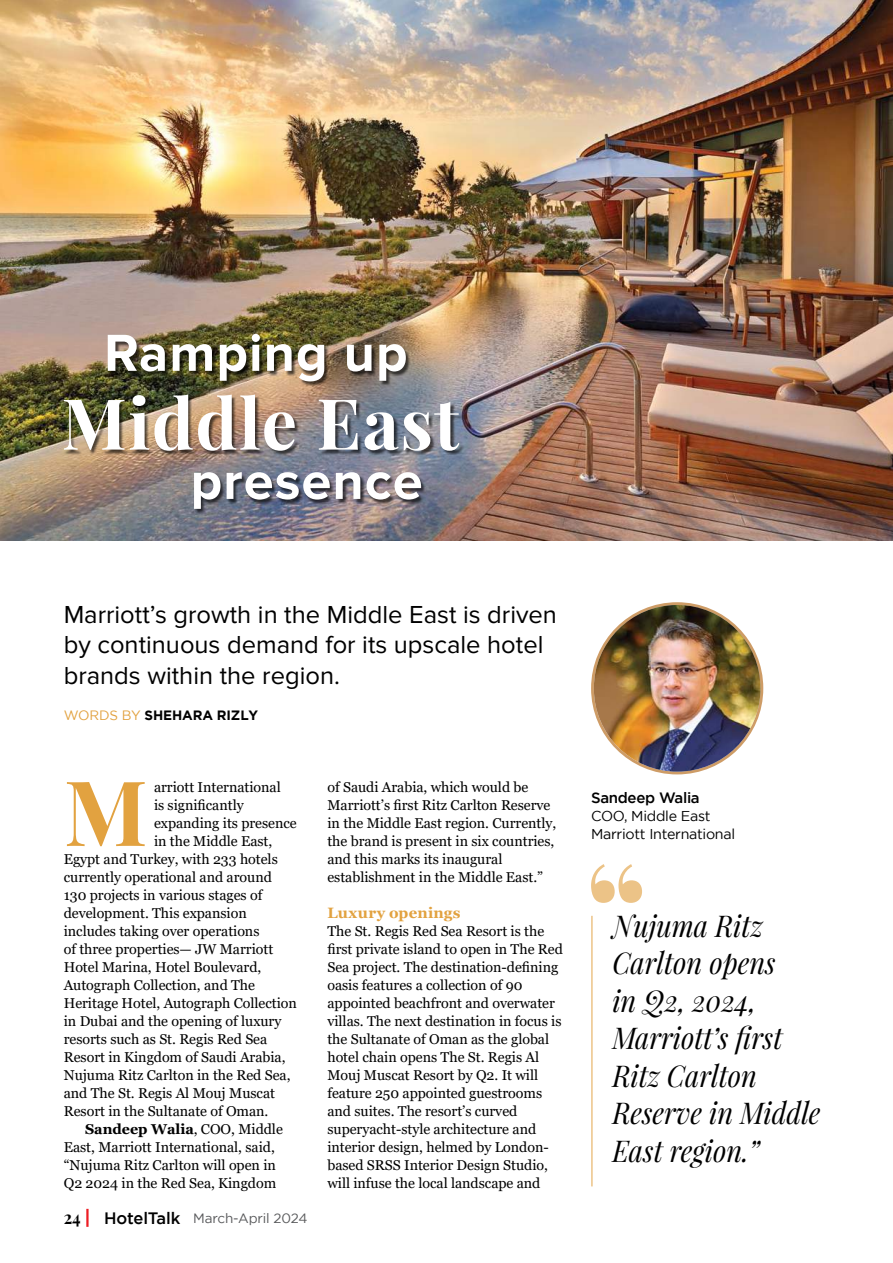
<style>
.page{position:relative;width:893px;height:1263px;background:#fff}
.page>*{position:absolute;margin:0;border:0;box-sizing:border-box;transform-origin:0 0}
.t1{font:700 90.45px "Playfair Display";color:#e2a240}
.t2{font:700 70.5px "Playfair Display";letter-spacing:.02em;color:#fff}
.t3{font:700 54px "Proxima Nova";letter-spacing:.02em;color:#fff}
.t4{font:italic 30px/37.5px "Playfair Display";color:#000;scale:.91 1}
.t5{font:25.5px/30.8px "Proxima Nova";color:#000}
.t6{font:700 18px "Playfair Display";color:#000;scale:.9 1}
.t7{font:700 15px "Georgia";letter-spacing:.02em;color:#e2a240}
.t8{font:500 15px "Gotham";letter-spacing:-.02em;color:#000}
.t9{font:14.25px/18px "Georgia";letter-spacing:-.005em;color:#000}
.t10{font:14.25px/18px "Gotham";letter-spacing:-.02em;color:#000}
.t11{font:700 14.25px "Georgia";letter-spacing:-.005em;color:#000}
.t12{font:13.5px "Gotham";letter-spacing:-.01em;color:#58595b}
.t13{font:700 13.5px "Gotham";letter-spacing:-.01em;color:#000}
.s1{font-weight:400;color:#e2a240}
.s2{font-weight:400}
.s3{font-weight:500;font-size:16.5px;color:#000}
</style>
<div class="page">
<img style="left:0;top:0;width:893px;height:540px">
<div style="left:195px;top:473px;width:231px;height:41px;background:#000;opacity:.65"></div>
<div style="left:108px;top:335px;width:303px;height:52px;background:#000;opacity:.65"></div>
<svg style="left:591px;top:864px;width:51px;height:39px"></svg>
<hr style="left:591px;top:916px;width:2px;height:270px;background:#ecc387">
<svg style="left:591px;top:602px;width:172px;height:172px"></svg>
<img style="left:594px;top:605px;width:166px;height:167px;border-radius:83px">
<div style="left:64px;top:395px;width:401px;height:60px;background:#000;opacity:.65"></div>
<hr style="left:86px;top:1209px;width:3px;height:18px;background:#ed1d24">
<h3 class="t3" style="left:104px;top:322px;width:305px">Ramping up</h3>
<h2 class="t2" style="left:61px;top:379px;width:399px">Middle East</h2>
<h3 class="t3" style="left:191px;top:450px;width:234px">presence</h3>
<h3 class="t5" style="left:64px;top:599px;width:495px">Marriott’s growth in the Middle East is driven by continuous demand for its upscale hotel brands within the region.</h3>
<p class="t13" style="left:64px;top:707px;width:196px"><span class="s1">Words by</span> SHEHARA RIZLY</p>
<h1 class="t1" style="left:64px;top:755px;width:85px">M</h1>
<p class="t9" style="left:154px;top:778px;width:128px">arriott International</p>
<p class="t9" style="left:154px;top:796px;width:91px">is significantly</p>
<p class="t9" style="left:154px;top:814px;width:144px">expanding its presence</p>
<p class="t9" style="left:154px;top:832px;width:120px">in the Middle East,</p>
<p class="t9" style="left:64px;top:850px;width:216px">Egypt and Turkey, with 233 hotels</p>
<p class="t9" style="left:64px;top:868px;width:210px">currently operational and around</p>
<p class="t9" style="left:64px;top:886px;width:200px">130 projects in various stages of</p>
<p class="t9" style="left:64px;top:904px;width:184px">development. This expansion</p>
<p class="t9" style="left:64px;top:922px;width:197px">includes taking over operations</p>
<p class="t9" style="left:64px;top:940px;width:211px">of three properties— JW Marriott</p>
<p class="t9" style="left:64px;top:958px;width:199px">Hotel Marina, Hotel Boulevard,</p>
<p class="t9" style="left:64px;top:976px;width:193px">Autograph Collection, and The</p>
<p class="t9" style="left:64px;top:994px;width:235px">Heritage Hotel, Autograph Collection</p>
<p class="t9" style="left:64px;top:1012px;width:219px">in Dubai and the opening of luxury</p>
<p class="t9" style="left:64px;top:1030px;width:205px">resorts such as St. Regis Red Sea</p>
<p class="t9" style="left:64px;top:1048px;width:223px">Resort in Kingdom of Saudi Arabia,</p>
<p class="t9" style="left:64px;top:1066px;width:228px">Nujuma Ritz Carlton in the Red Sea,</p>
<p class="t9" style="left:64px;top:1084px;width:213px">and The St. Regis Al Mouj Muscat</p>
<p class="t9" style="left:64px;top:1102px;width:206px">Resort in the Sultanate of Oman.</p>
<p class="t11" style="left:85px;top:1120px;width:199px">Sandeep Walia<span class="s2">, COO, Middle</span></p>
<p class="t9" style="left:64px;top:1138px;width:213px">East, Marriott International, said,</p>
<p class="t9" style="left:64px;top:1156px;width:214px">“Nujuma Ritz Carlton will open in</p>
<p class="t9" style="left:64px;top:1174px;width:214px">Q2 2024 in the Red Sea, Kingdom</p>
<p class="t6" style="left:64px;top:1206px;width:20px">24</p>
<p class="t12" style="left:104px;top:1210px;width:205px"><span class="s3">HotelTalk</span> March-April 2024</p>
<p class="t9" style="left:327px;top:778px;width:230px">of Saudi Arabia, which would be Marriott’s first Ritz Carlton Reserve in the Middle East region. Currently, the brand is present in six countries, and this marks its inaugural establishment in the Middle East.”</p>
<p class="t7" style="left:327px;top:903px;width:135px">Luxury openings</p>
<p class="t9" style="left:327px;top:922px;width:237px">The St. Regis Red Sea Resort is the first private island to open in The Red Sea project. The destination-defining oasis features a collection of 90 appointed beachfront and overwater villas. The next destination in focus is the Sultanate of Oman as the global hotel chain opens The St. Regis Al Mouj Muscat Resort by Q2. It will feature 250 appointed guestrooms and suites. The resort’s curved superyacht-style architecture and interior design, helmed by London&shy;based SRSS Interior Design Studio, will infuse the local landscape and</p>
<p class="t8" style="left:591px;top:789px;width:110px">Sandeep Walia</p>
<p class="t10" style="left:591px;top:807px;width:146px">COO, Middle East<br>Marriott International</p>
<h3 class="t4" style="left:612px;top:906px;width:230px">Nujuma Ritz<br>Carlton opens<br>in Q2, 2024,<br>Marriott’s first<br>Ritz Carlton<br>Reserve in Middle<br>East region.”</h3>
</div>
